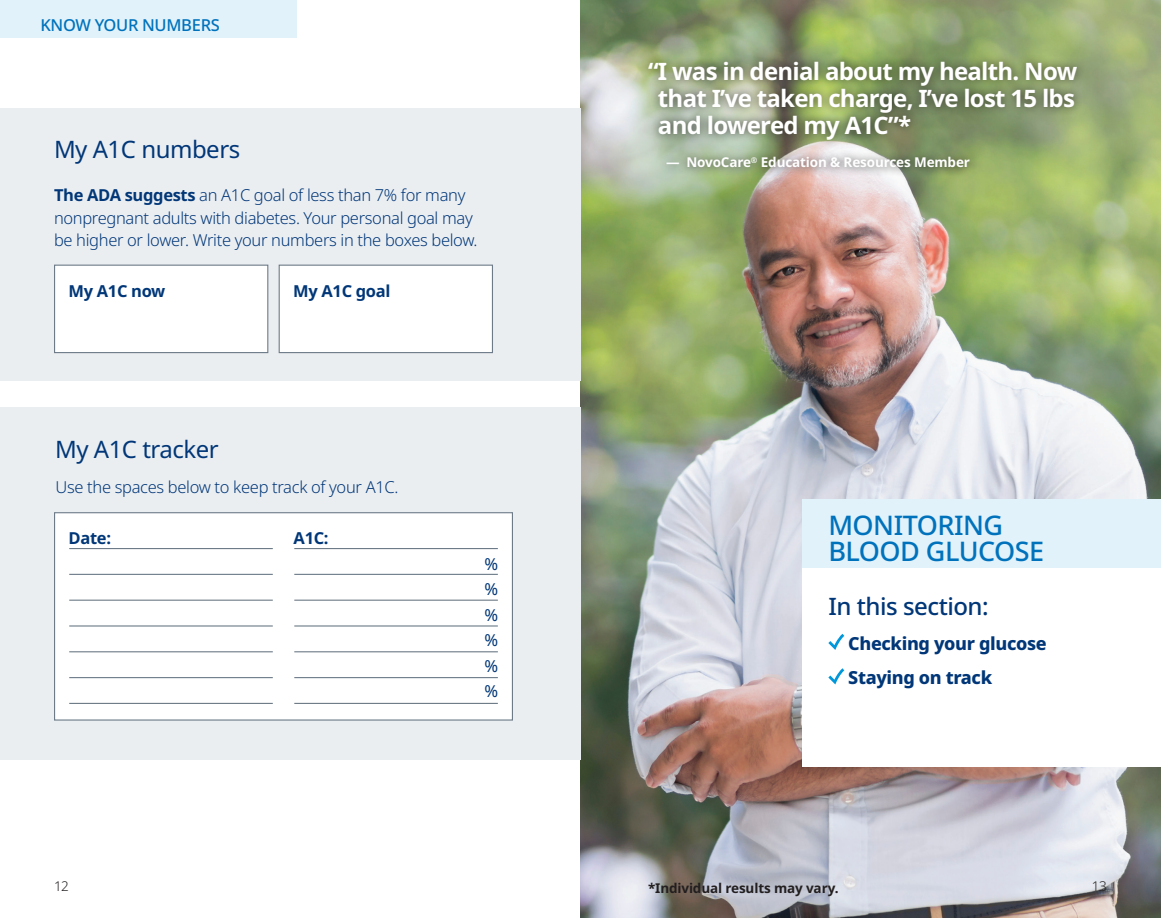
<style>
.page{position:relative;width:1161px;height:918px;background:#fff}
.page>*{position:absolute;margin:0;border:0;box-sizing:border-box;transform-origin:0 0}
.Headline{font:500 27px/25.5px "Apis";letter-spacing:-.02em;color:#0072bc}
.body_text{font:700 24px/27px "Apis";letter-spacing:-.03em;color:#fff;text-align:justify}
.chart_head{font:24px "Apis";letter-spacing:-.02em;color:#013778}
.chart_head-2{font:500 24px "Apis";letter-spacing:-.02em;color:#013778}
.t1{font:800 18px "Apis";letter-spacing:-.02em;color:#013778}
.body_text-2{font:300 16.5px/22.5px "Apis";letter-spacing:-.02em;color:#013778}
.t2{font:700 16.5px "Apis";letter-spacing:-.02em;color:#013778}
.t3{font:500 16.5px "Apis";letter-spacing:-.02em;color:#0072bc}
.t4{font:16.5px "Apis";color:#013778}
.body_text-3{font:700 13.5px "Apis";letter-spacing:-.01em;color:#fff}
.body_text-4{font:700 13.5px "Apis";letter-spacing:-.01em;color:#231f20}
.t5{font:300 13.5px "Apis";color:#231f20}
.s1{font-weight:700}
</style>
<div class="page">
<div style="left:0;top:0;width:297px;height:38px;background:#e1f2fb"></div>
<img style="left:581px;top:0;width:580px;height:918px">
<div style="left:0;top:108px;width:580px;height:272px;background:#ebeef1"></div>
<div style="left:55px;top:265px;width:213px;height:88px;background:#fff"></div>
<div style="left:54px;top:265px;width:214px;height:88px;border:1px solid #6d7b88"></div>
<div style="left:279px;top:265px;width:213px;height:88px;background:#fff"></div>
<div style="left:279px;top:265px;width:214px;height:88px;border:1px solid #6d7b88"></div>
<div style="left:0;top:407px;width:580px;height:352px;background:#ebeef1"></div>
<div style="left:55px;top:513px;width:457px;height:207px;background:#fff"></div>
<div style="left:54px;top:512px;width:459px;height:209px;border:1px solid #6d7b88"></div>
<hr style="left:294px;top:548px;width:204px;height:1px;background:#6d7b88">
<hr style="left:69px;top:548px;width:204px;height:1px;background:#6d7b88">
<hr style="left:294px;top:574px;width:204px;height:1px;background:#6d7b88">
<hr style="left:69px;top:574px;width:204px;height:1px;background:#6d7b88">
<hr style="left:294px;top:600px;width:204px;height:1px;background:#6d7b88">
<hr style="left:294px;top:651px;width:204px;height:1px;background:#6d7b88">
<hr style="left:69px;top:600px;width:204px;height:1px;background:#6d7b88">
<hr style="left:69px;top:651px;width:204px;height:1px;background:#6d7b88">
<hr style="left:294px;top:625px;width:204px;height:2px;background:#6d7b88">
<hr style="left:294px;top:677px;width:204px;height:1px;background:#6d7b88">
<hr style="left:69px;top:625px;width:204px;height:2px;background:#6d7b88">
<hr style="left:69px;top:677px;width:204px;height:1px;background:#6d7b88">
<hr style="left:294px;top:703px;width:204px;height:1px;background:#6d7b88">
<hr style="left:69px;top:703px;width:204px;height:1px;background:#6d7b88">
<div style="left:803px;top:565px;width:358px;height:201px;background:#fff"></div>
<svg style="left:828px;top:634px;width:16px;height:16px"></svg>
<svg style="left:828px;top:668px;width:16px;height:16px"></svg>
<div style="left:803px;top:500px;width:358px;height:68px;background:#e1f2fb"></div>
<div style="left:639px;top:52px;width:447px;height:125px;background:#231f20;opacity:.75"></div>
<p class="t3" style="left:40px;top:13px;width:181px">KNOW YOUR NUMBERS</p>
<p class="chart_head" style="left:54px;top:133px;width:188px">My A1C numbers</p>
<p class="body_text-2" style="left:54px;top:184px;width:425px"><span class="s1">The ADA suggests</span> an A1C goal of less than 7% for many nonpregnant adults with diabetes. Your personal goal may be higher or lower. Write your numbers in the boxes below.</p>
<p class="t2" style="left:69px;top:279px;width:98px">My A1C now</p>
<p class="t2" style="left:293px;top:279px;width:99px">My A1C goal</p>
<p class="chart_head" style="left:55px;top:432px;width:165px">My A1C tracker</p>
<p class="body_text-2" style="left:56px;top:476px;width:344px">Use the spaces below to keep track of your A1C.</p>
<p class="t2" style="left:69px;top:527px;width:44px">Date:</p>
<p class="t2" style="left:294px;top:527px;width:37px">A1C:</p>
<p class="t4" style="left:485px;top:552px;width:15px">%</p>
<p class="t4" style="left:485px;top:578px;width:15px">%</p>
<p class="t4" style="left:485px;top:603px;width:15px">%</p>
<p class="t4" style="left:485px;top:629px;width:15px">%</p>
<p class="t4" style="left:485px;top:654px;width:15px">%</p>
<p class="t4" style="left:485px;top:680px;width:15px">%</p>
<p class="t5" style="left:54px;top:877px;width:17px">12</p>
<p class="body_text" style="left:658px;top:58px;width:421px;text-indent:-10px">“I was in denial about my health. Now that I’ve taken charge, I’ve lost 15 lbs and lowered my A1C”*</p>
<p class="body_text-3" style="left:666px;top:153px;width:305px">— NovoCare<sup>®</sup> Education &amp; Resources Member</p>
<p class="Headline" style="left:828px;top:514px;width:217px">MONITORING<br>BLOOD GLUCOSE</p>
<p class="chart_head-2" style="left:828px;top:590px;width:162px">In this section:</p>
<p class="t1" style="left:848px;top:630px;width:200px">Checking your glucose</p>
<p class="t1" style="left:848px;top:665px;width:145px">Staying on track</p>
<p class="body_text-4" style="left:648px;top:879px;width:192px">*Individual results may vary.</p>
<p class="t5" style="left:1092px;top:877px;width:17px">13</p>
</div>
